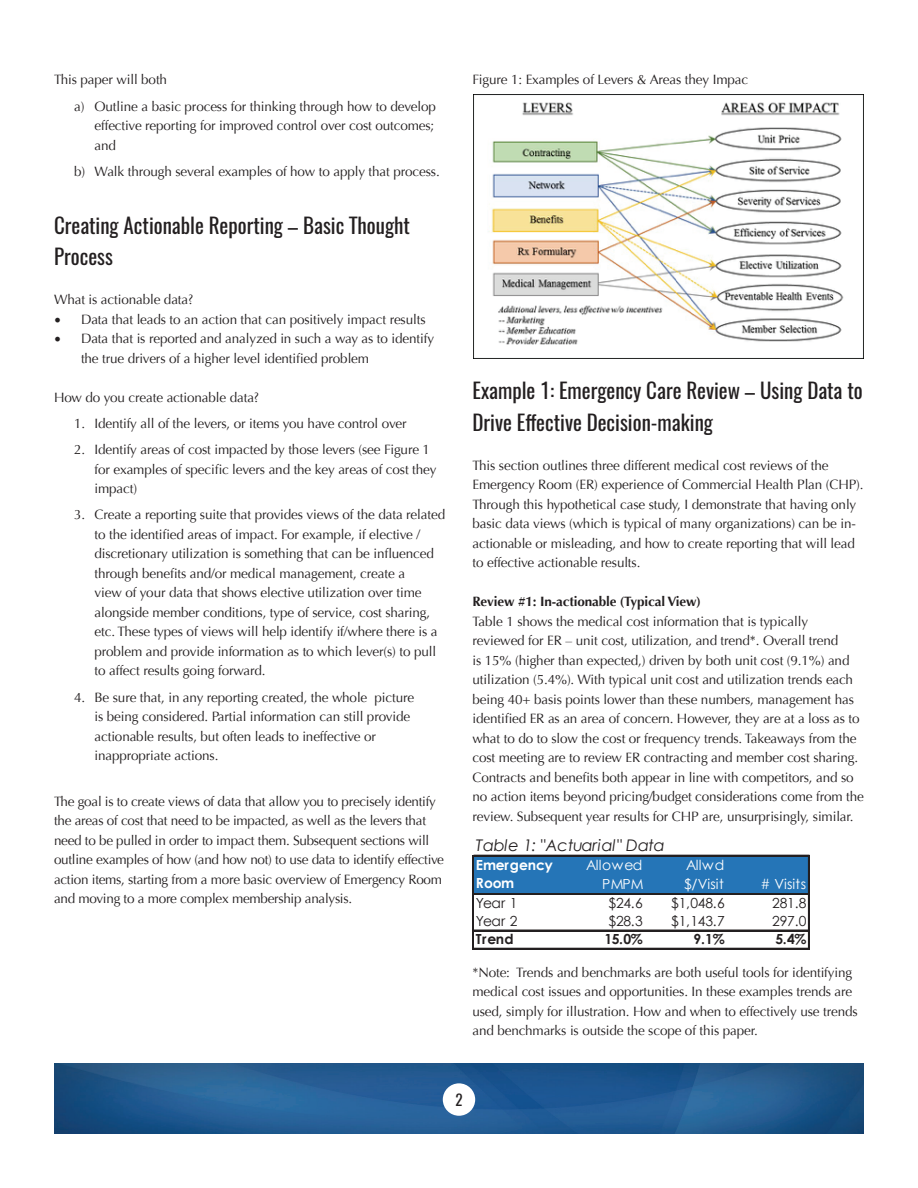
<style>
.page{position:relative;width:918px;height:1188px;background:#fff}
.page>*{position:absolute;margin:0;border:0;box-sizing:border-box;transform-origin:0 0}
.t1{font:21px/31.5px "Oswald";color:#231f20}
.t2{font:italic 16.05px "Century Gothic";letter-spacing:-.01em;color:#231f20}
.t3{font:15px "Oswald";color:#231f20}
.t4{font:13.95px "Century Gothic";letter-spacing:-.02em;color:#231f20}
.t5{font:13.95px/19.2px "Century Gothic";letter-spacing:.025em;color:#fff;text-align:right}
.t6{font:700 13.95px "Century Gothic";letter-spacing:.01em;color:#231f20}
.t7{font:700 13.95px/18.1px "Century Gothic";letter-spacing:-.025em;color:#fff}
.t8{font:13.5px/19.5px "Optima";letter-spacing:-.01em;color:#231f20}
.t9{font:700 13.5px "Optima";letter-spacing:-.01em;color:#231f20}
.s1{font-family:"Minion Pro";font-size:18px}
</style>
<div class="page">
<img style="left:54px;top:1063px;width:810px;height:71px">
<div style="left:443px;top:1083px;width:32px;height:33px;background:#fff;border-radius:50%"></div>
<div style="left:474px;top:855px;width:336px;height:40px;background:#2575b7"></div>
<hr style="left:474px;top:855px;width:336px;height:1px;background:#231f20">
<hr style="left:474px;top:893px;width:336px;height:1px;background:#231f20">
<hr style="left:474px;top:894px;width:336px;height:1px;background:#231f20">
<hr style="left:474px;top:930px;width:336px;height:1px;background:#231f20">
<hr style="left:472px;top:855px;width:2px;height:94px;background:#231f20">
<hr style="left:474px;top:948px;width:336px;height:1px;background:#231f20">
<hr style="left:808px;top:856px;width:2px;height:93px;background:#231f20">
<img style="left:474px;top:94px;width:390px;height:265px">
<p class="t8" style="left:74px;top:67px;width:363px;line-height:26.2px;text-indent:-20px">This paper will both<br>a) Outline a basic process for thinking through how to develop</p>
<p class="t8" style="left:94px;top:116px;width:341px">effective reporting for improved control over cost outcomes; and</p>
<p class="t8" style="left:74px;top:162px;width:367px">b) Walk through several examples of how to apply that process.</p>
<h1 class="t1" style="left:54px;top:209px;width:357px">Creating Actionable Reporting – Basic Thought<br>Process</h1>
<p class="t8" style="left:54px;top:290px;width:141px">What is actionable data?</p>
<p class="t8" style="left:54px;top:310px;width:373px"><span class="s1">•</span> Data that leads to an action that can positively impact results</p>
<p class="t8" style="left:81px;top:329px;width:355px;text-indent:-27px"><span class="s1">•</span> Data that is reported and analyzed in such a way as to identify the true drivers of a higher level identified problem</p>
<p class="t8" style="left:54px;top:388px;width:207px">How do you create actionable data?</p>
<p class="t8" style="left:74px;top:414px;width:334px">1. Identify all of the levers, or items you have control over</p>
<p class="t8" style="left:94px;top:440px;width:344px;text-indent:-20px">2. Identify areas of cost impacted by those levers (see Figure 1 for examples of specific levers and the key areas of cost they impact)</p>
<p class="t8" style="left:94px;top:505px;width:352px;text-indent:-20px">3. Create a reporting suite that provides views of the data related to the identified areas of impact. For example, if elective / discretionary utilization is something that can be influenced through benefits and/or medical management, create a<br>view of your data that shows elective utilization over time alongside member conditions, type of service, cost sharing, etc. These types of views will help identify if/where there is a problem and provide information as to which lever(s) to pull to affect results going forward.</p>
<p class="t8" style="left:94px;top:687px;width:321px;text-indent:-20px">4. Be sure that, in any reporting created, the whole picture is being considered. Partial information can still provide actionable results, but often leads to ineffective or inappropriate actions.</p>
<p class="t8" style="left:54px;top:792px;width:392px">The goal is to create views of data that allow you to precisely identify the areas of cost that need to be impacted, as well as the levers that need to be pulled in order to impact them. Subsequent sections will outline examples of how (and how not) to use data to identify effective action items, starting from a more basic overview of Emergency Room and moving to a more complex membership analysis.</p>
<p class="t8" style="left:472px;top:70px;width:277px">Figure 1: Examples of Levers &amp; Areas they Impac</p>
<h1 class="t1" style="left:472px;top:375px;width:392px">Example 1: Emergency Care Review – Using Data to<br>Drive Effective Decision-making</h1>
<p class="t8" style="left:472px;top:456px;width:393px">This section outlines three different medical cost reviews of the Emergency Room (ER) experience of Commercial Health Plan (CHP).<br>Through this hypothetical case study, I demonstrate that having only basic data views (which is typical of many organizations) can be in&shy;actionable or misleading, and how to create reporting that will lead to effective actionable results.</p>
<p class="t9" style="left:472px;top:594px;width:230px">Review #1: In-actionable (Typical View)</p>
<p class="t8" style="left:472px;top:612px;width:393px">Table 1 shows the medical cost information that is typically<br>reviewed for ER – unit cost, utilization, and trend*. Overall trend<br>is 15% (higher than expected,) driven by both unit cost (9.1%) and utilization (5.4%). With typical unit cost and utilization trends each being 40+ basis points lower than these numbers, management has identified ER as an area of concern. However, they are at a loss as to what to do to slow the cost or frequency trends. Takeaways from the cost meeting are to review ER contracting and member cost sharing.<br>Contracts and benefits both appear in line with competitors, and so no action items beyond pricing/budget considerations come from the review. Subsequent year results for CHP are, unsurprisingly, similar.</p>
<p class="t2" style="left:476px;top:835px;width:191px">Table 1: "Actuarial" Data</p>
<p class="t7" style="left:476px;top:856px;width:79px">Emergency<br>Room</p>
<p class="t5" style="left:586px;top:855px;width:59px">Allowed<br>PMPM</p>
<p class="t5" style="left:684px;top:855px;width:42px;text-align:left">Allwd $/Visit</p>
<p class="t5" style="left:761px;top:875px;width:47px"># Visits</p>
<p class="t4" style="left:476px;top:894px;width:43px">Year 1</p>
<p class="t4" style="left:609px;top:894px;width:36px">$24.6</p>
<p class="t4" style="left:671px;top:894px;width:55px">$1,048.6</p>
<p class="t4" style="left:772px;top:894px;width:36px">281.8</p>
<p class="t4" style="left:476px;top:912px;width:43px">Year 2</p>
<p class="t4" style="left:609px;top:912px;width:36px">$28.3</p>
<p class="t4" style="left:671px;top:912px;width:55px">$1,143.7</p>
<p class="t4" style="left:772px;top:912px;width:36px">297.0</p>
<p class="t6" style="left:476px;top:930px;width:39px">Trend</p>
<p class="t6" style="left:604px;top:930px;width:40px">15.0%</p>
<p class="t6" style="left:694px;top:930px;width:33px">9.1%</p>
<p class="t6" style="left:775px;top:930px;width:33px">5.4%</p>
<p class="t8" style="left:472px;top:963px;width:387px">*Note: Trends and benchmarks are both useful tools for identifying medical cost issues and opportunities. In these examples trends are used, simply for illustration. How and when to effectively use trends and benchmarks is outside the scope of this paper.</p>
<p class="t3" style="left:455px;top:1090px;width:9px">2</p>
</div>
